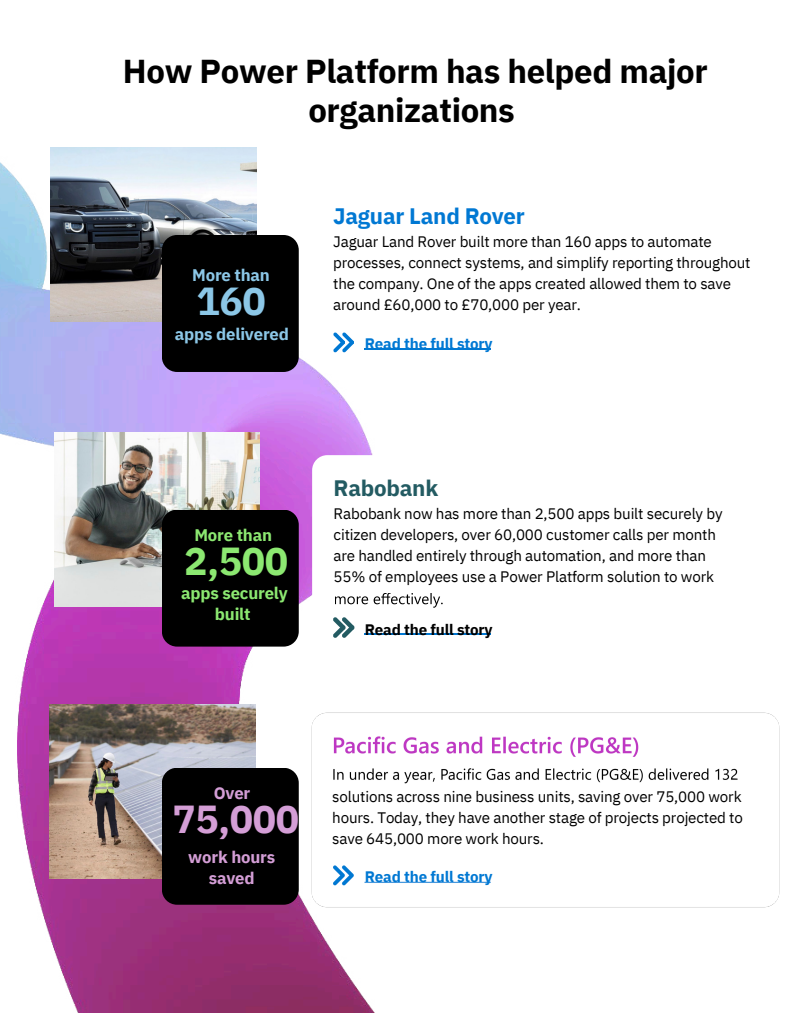
<style>
.page{position:relative;width:810px;height:1013px;background:#fff}
.page>*{position:absolute;margin:0;border:0;box-sizing:border-box;transform-origin:0 0}
.t1{font:700 39px "IBM Plex Sans";color:#d49ed6}
.t2{font:700 39px "IBM Plex Sans";color:#8ce871}
.t3{font:700 39px "IBM Plex Sans";color:#8cc7e7}
.t4{font:700 33px/39px "IBM Plex Sans";letter-spacing:-.01em;color:#000;text-align:center}
.t5{font:700 22.3px "IBM Plex Sans";letter-spacing:-.01em;color:#0078d3}
.t6{font:700 22.3px "IBM Plex Sans";letter-spacing:-.01em;color:#235b62}
.t7{font:700 16.7px "IBM Plex Sans";letter-spacing:-.01em;color:#8ce871}
.t8{font:700 16.7px "IBM Plex Sans";letter-spacing:-.01em;color:#8cc7e7}
.t9{font:700 16.7px/21px "IBM Plex Sans";letter-spacing:-.01em;color:#d49ed6;text-align:center}
.t10{font:15.2px/21px "IBM Plex Sans";letter-spacing:-.01em;color:#000}
.t11{font:700 15.2px "IBM Plex Sans";letter-spacing:-.01em;color:#0078d3}
.t12{font:700 15.2px "IBM Plex Sans";letter-spacing:-.01em;color:#000}
</style>
<div class="page">
<img style="left:0;top:147px;width:374px;height:865px">
<div style="left:312px;top:180px;width:467px;height:194px;background:#fff;border-radius:15px"></div>
<svg style="left:333px;top:332px;width:21px;height:20px"></svg>
<hr style="left:365px;top:349px;width:126px;height:1px;background:#0078d3">
<img style="left:54px;top:432px;width:206px;height:174px">
<img style="left:51px;top:147px;width:205px;height:174px">
<div style="left:162px;top:235px;width:137px;height:137px;background:#000;border-radius:15px"></div>
<div style="left:162px;top:509px;width:137px;height:137px;background:#000;border-radius:15px"></div>
<div style="left:312px;top:455px;width:467px;height:193px;background:#fff;border-radius:15px"></div>
<svg style="left:333px;top:617px;width:21px;height:21px"></svg>
<hr style="left:365px;top:634px;width:126px;height:1px;background:#0078d3">
<img style="left:50px;top:704px;width:205px;height:174px">
<div style="left:162px;top:767px;width:137px;height:137px;background:#000;border-radius:15px"></div>
<svg style="left:363px;top:593px;width:80px;height:14px"></svg>
<img style="left:308px;top:709px;width:472px;height:201px">
<h2 class="t4" style="left:123px;top:51px;width:586px">How Power Platform has helped major organizations</h2>
<p class="t8" style="left:192px;top:264px;width:79px">More than</p>
<p class="t3" style="left:197px;top:275px;width:71px">160</p>
<h1 class="t8" style="left:175px;top:322px;width:116px">apps delivered</h1>
<h3 class="t5" style="left:333px;top:201px;width:193px">Jaguar Land Rover</h3>
<h3 class="t10" style="left:333px;top:231px;width:419px">Jaguar Land Rover built more than 160 apps to automate processes, connect systems, and simplify reporting throughout the company. One of the apps created allowed them to save around £60,000 to £70,000 per year.</h3>
<h3 class="t11" style="left:365px;top:334px;width:129px">Read the full story</h3>
<h3 class="t7" style="left:194px;top:523px;width:79px">More than</h3>
<h3 class="t2" style="left:184px;top:534px;width:105px">2,500</h3>
<h3 class="t7" style="left:181px;top:581px;width:108px">apps securely</h3>
<p class="t7" style="left:215px;top:603px;width:37px">built</p>
<p class="t6" style="left:334px;top:473px;width:106px">Rabobank</p>
<p class="t10" style="left:334px;top:503px;width:391px">Rabobank now has more than 2,500 apps built securely by citizen developers, over 60,000 customer calls per month are handled entirely through automation, and more than 55% of employees use a Power Platform solution to work</p>
<p class="t12" style="left:365px;top:619px;width:129px">Read the full story</p>
<p class="t9" style="left:214px;top:782px;width:38px">Over</p>
<p class="t1" style="left:172px;top:793px;width:128px">75,000</p>
<p class="t9" style="left:188px;top:846px;width:88px">work hours saved</p>
<h3 class="t10" style="left:332px;top:786px;width:412px;text-align:justify">solutions across nine business units, saving over 75,000 work hours. Today, they have another stage of projects projected to save 645,000 more work hours.</h3>
<h3 class="t11" style="left:365px;top:866px;width:129px">Read the full story</h3>
</div>
